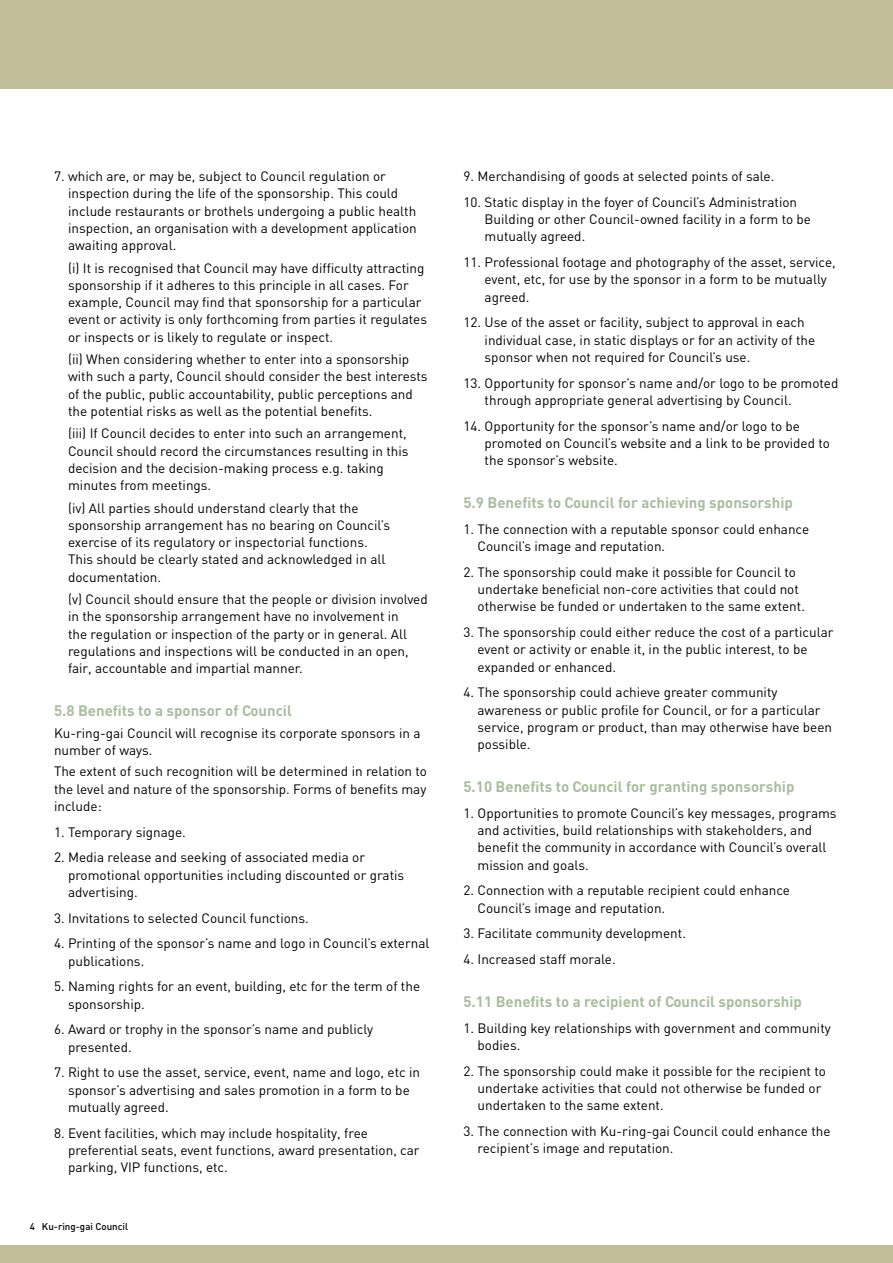
<style>
.page{position:relative;width:893px;height:1263px;background:#fff}
.page>*{position:absolute;margin:0;border:0;box-sizing:border-box;transform-origin:0 0}
.t1{font:700 15px "DIN";color:#a8bd9e}
.t2{font:13.5px/17.2px "DIN";color:#000}
.t3{font:500 9.75px "DIN";color:#000}
</style>
<div class="page">
<div style="left:0;top:0;width:893px;height:88px;background:#c2be9a"></div>
<div style="left:0;top:1246px;width:893px;height:17px;background:#c2be9a"></div>
<p class="t2" style="left:68px;top:167px;width:350px;text-indent:-14px">7. which are, or may be, subject to Council regulation or inspection during the life of the sponsorship. This could include restaurants or brothels undergoing a public health inspection, an organisation with a development application awaiting approval.</p>
<p class="t2" style="left:68px;top:259px;width:360px">(i) It is recognised that Council may have difficulty attracting sponsorship if it adheres to this principle in all cases. For example, Council may find that sponsorship for a particular event or activity is only forthcoming from parties it regulates or inspects or is likely to regulate or inspect.</p>
<p class="t2" style="left:68px;top:350px;width:361px">(ii) When considering whether to enter into a sponsorship with such a party, Council should consider the best interests of the public, public accountability, public perceptions and the potential risks as well as the potential benefits.</p>
<p class="t2" style="left:68px;top:424px;width:342px">(iii) If Council decides to enter into such an arrangement, Council should record the circumstances resulting in this decision and the decision-making process e.g. taking minutes from meetings.</p>
<p class="t2" style="left:68px;top:499px;width:324px">(iv) All parties should understand clearly that the sponsorship arrangement has no bearing on Council’s exercise of its regulatory or inspectorial functions.<br>This should be clearly stated and acknowledged in all documentation.</p>
<p class="t2" style="left:68px;top:590px;width:361px">(v) Council should ensure that the people or division involved in the sponsorship arrangement have no involvement in<br>the regulation or inspection of the party or in general. All regulations and inspections will be conducted in an open, fair, accountable and impartial manner.</p>
<p class="t1" style="left:54px;top:701px;width:239px">5.8 Benefits to a sponsor of Council</p>
<p class="t2" style="left:54px;top:724px;width:368px">Ku-ring-gai Council will recognise its corporate sponsors in a number of ways.</p>
<p class="t2" style="left:54px;top:762px;width:375px;text-align:justify">The extent of such recognition will be determined in relation to the level and nature of the sponsorship. Forms of benefits may include:</p>
<p class="t2" style="left:54px;top:823px;width:133px">1. Temporary signage.</p>
<p class="t2" style="left:68px;top:848px;width:338px;text-indent:-14px">2. Media release and seeking of associated media or promotional opportunities including discounted or gratis advertising.</p>
<p class="t2" style="left:54px;top:909px;width:256px">3. Invitations to selected Council functions.</p>
<p class="t2" style="left:68px;top:934px;width:363px;text-indent:-14px">4. Printing of the sponsor’s name and logo in Council’s external publications.</p>
<p class="t2" style="left:68px;top:977px;width:354px;text-indent:-14px">5. Naming rights for an event, building, etc for the term of the sponsorship.</p>
<p class="t2" style="left:68px;top:1020px;width:307px;text-indent:-14px">6. Award or trophy in the sponsor’s name and publicly presented.</p>
<p class="t2" style="left:68px;top:1063px;width:353px;text-indent:-14px">7. Right to use the asset, service, event, name and logo, etc in sponsor’s advertising and sales promotion in a form to be mutually agreed.</p>
<p class="t2" style="left:68px;top:1124px;width:353px;text-indent:-14px">8. Event facilities, which may include hospitality, free preferential seats, event functions, award presentation, car parking, VIP functions, etc.</p>
<p class="t3" style="left:30px;top:1220px;width:100px">4 Ku-ring-gai Council</p>
<p class="t2" style="left:463px;top:167px;width:312px">9. Merchandising of goods at selected points of sale.</p>
<p class="t2" style="left:485px;top:193px;width:328px;text-indent:-21px">10. Static display in the foyer of Council’s Administration<br>Building or other Council-owned facility in a form to be mutually agreed.</p>
<p class="t2" style="left:485px;top:253px;width:353px;text-indent:-21px">11. Professional footage and photography of the asset, service, event, etc, for use by the sponsor in a form to be mutually agreed.</p>
<p class="t2" style="left:485px;top:314px;width:332px;text-indent:-21px">12. Use of the asset or facility, subject to approval in each individual case, in static displays or for an activity of the sponsor when not required for Council’s use.</p>
<p class="t2" style="left:485px;top:374px;width:355px;text-indent:-21px">13. Opportunity for sponsor’s name and/or logo to be promoted through appropriate general advertising by Council.</p>
<p class="t2" style="left:485px;top:417px;width:347px;text-indent:-21px">14. Opportunity for the sponsor’s name and/or logo to be promoted on Council’s website and a link to be provided to the sponsor’s website.</p>
<p class="t1" style="left:463px;top:493px;width:331px">5.9 Benefits to Council for achieving sponsorship</p>
<p class="t2" style="left:478px;top:520px;width:333px;text-indent:-14px">1. The connection with a reputable sponsor could enhance<br>Council’s image and reputation.</p>
<p class="t2" style="left:478px;top:563px;width:329px;text-indent:-14px">2. The sponsorship could make it possible for Council to undertake beneficial non-core activities that could not otherwise be funded or undertaken to the same extent.</p>
<p class="t2" style="left:478px;top:623px;width:357px;text-indent:-14px">3. The sponsorship could either reduce the cost of a particular event or activity or enable it, in the public interest, to be expanded or enhanced.</p>
<p class="t2" style="left:478px;top:683px;width:356px;text-indent:-14px">4. The sponsorship could achieve greater community awareness or public profile for Council, or for a particular service, program or product, than may otherwise have been possible.</p>
<p class="t1" style="left:463px;top:777px;width:332px">5.10 Benefits to Council for granting sponsorship</p>
<p class="t2" style="left:478px;top:804px;width:361px;text-indent:-14px">1. Opportunities to promote Council’s key messages, programs and activities, build relationships with stakeholders, and benefit the community in accordance with Council’s overall mission and goals.</p>
<p class="t2" style="left:478px;top:881px;width:314px;text-indent:-14px">2. Connection with a reputable recipient could enhance<br>Council’s image and reputation.</p>
<p class="t2" style="left:463px;top:924px;width:224px">3. Facilitate community development.</p>
<p class="t2" style="left:463px;top:950px;width:154px">4. Increased staff morale.</p>
<p class="t1" style="left:463px;top:992px;width:340px">5.11 Benefits to a recipient of Council sponsorship</p>
<p class="t2" style="left:478px;top:1019px;width:355px;text-indent:-14px">1. Building key relationships with government and community bodies.</p>
<p class="t2" style="left:478px;top:1062px;width:350px;text-indent:-14px">2. The sponsorship could make it possible for the recipient to undertake activities that could not otherwise be funded or undertaken to the same extent.</p>
<p class="t2" style="left:478px;top:1122px;width:355px;text-indent:-14px">3. The connection with Ku-ring-gai Council could enhance the recipient’s image and reputation.</p>
</div>
